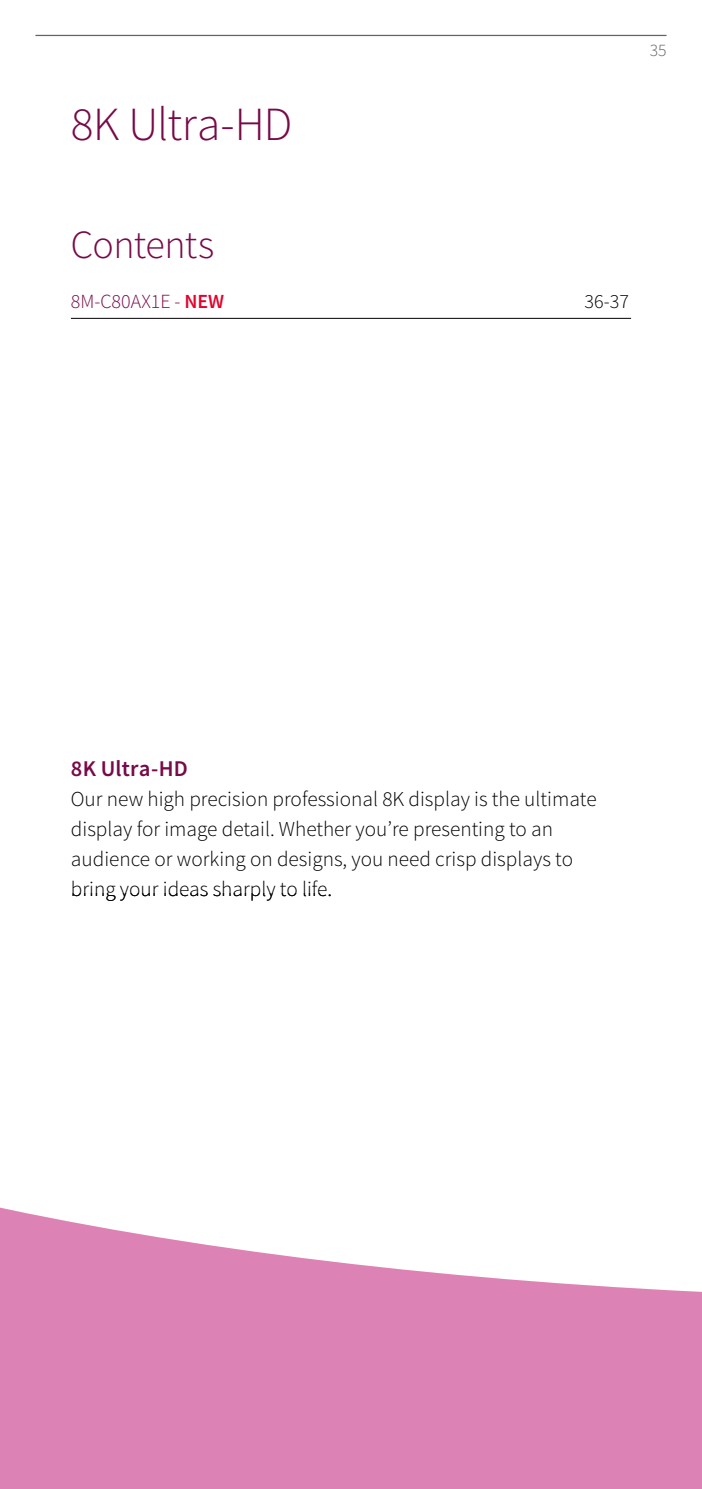
<style>
.page{position:relative;width:702px;height:1489px;background:#fff}
.page>*{position:absolute;margin:0;border:0;box-sizing:border-box;transform-origin:0 0}
.t1{font:300 47.5px "Source Sans Pro";letter-spacing:-.02em;color:#770a48}
.t2{font:300 40px "Source Sans Pro";letter-spacing:-.015em;color:#770a48}
.t3{font:600 22.5px "Source Sans Pro";letter-spacing:.01em;color:#770a48}
.t4{font:300 21.25px/30px "Source Sans Pro";color:#000}
.t5{font:300 20px "Source Sans Pro";color:#770a48}
.t6{font:300 20px "Source Sans Pro";color:#000}
.t7{font:300 17.5px "Source Sans Pro";color:#646363}
.s1{font-weight:600;color:#e4032e}
</style>
<div class="page">
<hr style="left:35px;top:35px;width:631px;height:1px;background:#646363">
<hr style="left:71px;top:318px;width:475px;height:1px;background:#000">
<hr style="left:546px;top:318px;width:85px;height:1px;background:#000">
<svg style="left:0;top:1207px;width:702px;height:281px;fill:#dd82b5"></svg>
<h1 class="t1" style="left:71px;top:95px;width:223px">8K Ultra-HD</h1>
<p class="t7" style="left:649px;top:39px;width:18px">35</p>
<h2 class="t2" style="left:71px;top:220px;width:145px">Contents</h2>
<p class="t5" style="left:71px;top:289px;width:155px">8M-C80AX1E - <span class="s1">NEW</span></p>
<p class="t6" style="left:584px;top:289px;width:46px">36-37</p>
<p class="t3" style="left:71px;top:753px;width:119px">8K Ultra-HD</p>
<p class="t4" style="left:71px;top:783px;width:527px">Our new high precision professional 8K display is the ultimate display for image detail. Whether you’re presenting to an audience or working on designs, you need crisp displays to bring your ideas sharply to life.</p>
</div>
